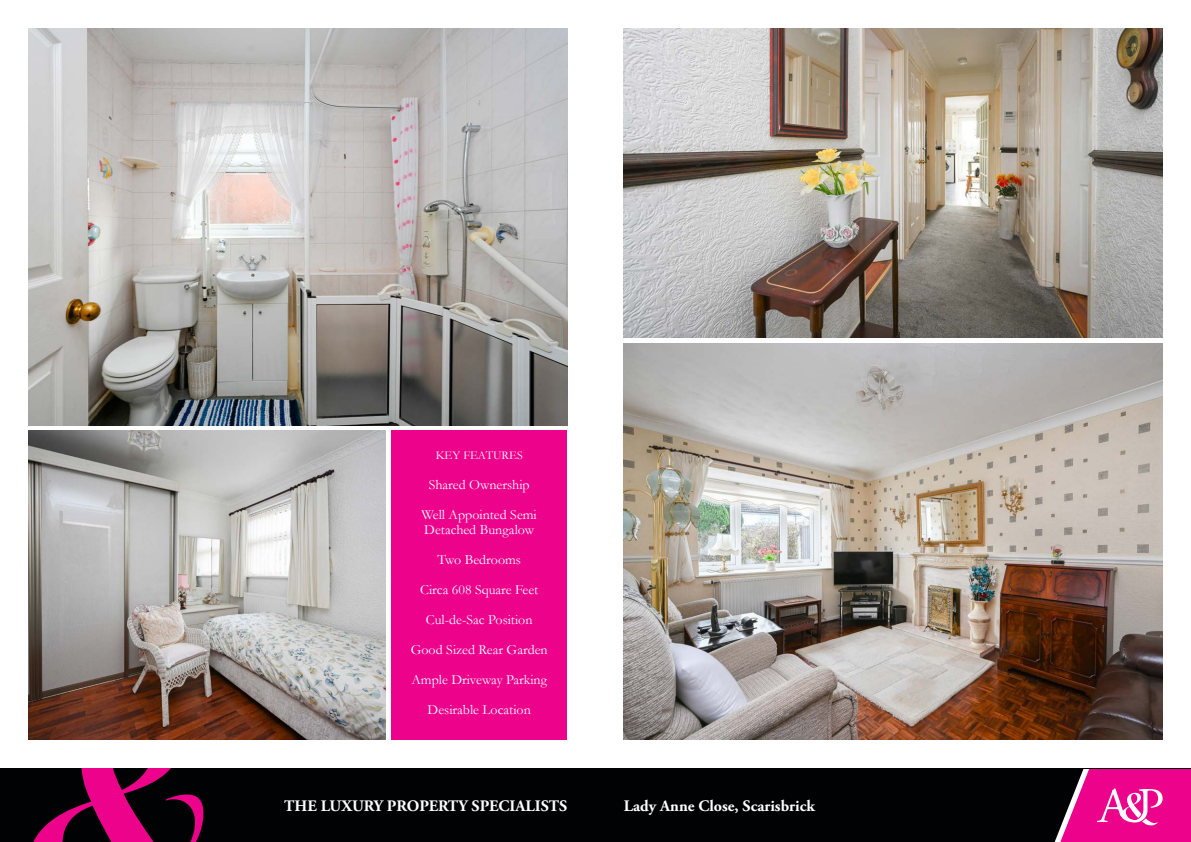
<style>
.page{position:relative;width:1191px;height:842px;background:#fff}
.page>*{position:absolute;margin:0;border:0;box-sizing:border-box;transform-origin:0 0}
.t1{font:700 16px "Adobe Garamond Pro";color:#fff}
.t2{font:14px/15px "Garamond";color:#fff}
.t3{font:12px "Garamond";color:#fff}
</style>
<div class="page">
<div style="left:0;top:769px;width:1191px;height:73px;background:#010203"></div>
<svg style="left:33px;top:769px;width:171px;height:73px"></svg>
<svg style="left:1054px;top:769px;width:137px;height:73px;background:#d51e89"></svg>
<img style="left:28px;top:28px;width:539px;height:397px">
<img style="left:28px;top:431px;width:358px;height:309px">
<div style="left:391px;top:431px;width:176px;height:309px;background:#ed028c"></div>
<img style="left:624px;top:343px;width:538px;height:397px">
<img style="left:624px;top:28px;width:538px;height:309px">
<p class="t3" style="left:436px;top:448px;width:89px">KEY FEATURES</p>
<p class="t2" style="left:429px;top:477px;width:103px">Shared Ownership</p>
<p class="t2" style="left:421px;top:507px;width:117px">Well Appointed Semi<br>Detached Bungalow</p>
<p class="t2" style="left:437px;top:552px;width:85px">Two Bedrooms</p>
<p class="t2" style="left:420px;top:582px;width:120px">Circa 608 Square Feet</p>
<p class="t2" style="left:426px;top:612px;width:108px">Cul-de-Sac Position</p>
<p class="t2" style="left:411px;top:642px;width:139px">Good Sized Rear Garden</p>
<p class="t2" style="left:411px;top:672px;width:137px">Ample Driveway Parking</p>
<p class="t2" style="left:427px;top:702px;width:105px">Desirable Location</p>
<p class="t1" style="left:284px;top:797px;width:284px">THE LUXURY PROPERTY SPECIALISTS</p>
<p class="t1" style="left:624px;top:797px;width:192px">Lady Anne Close, Scarisbrick</p>
</div>
